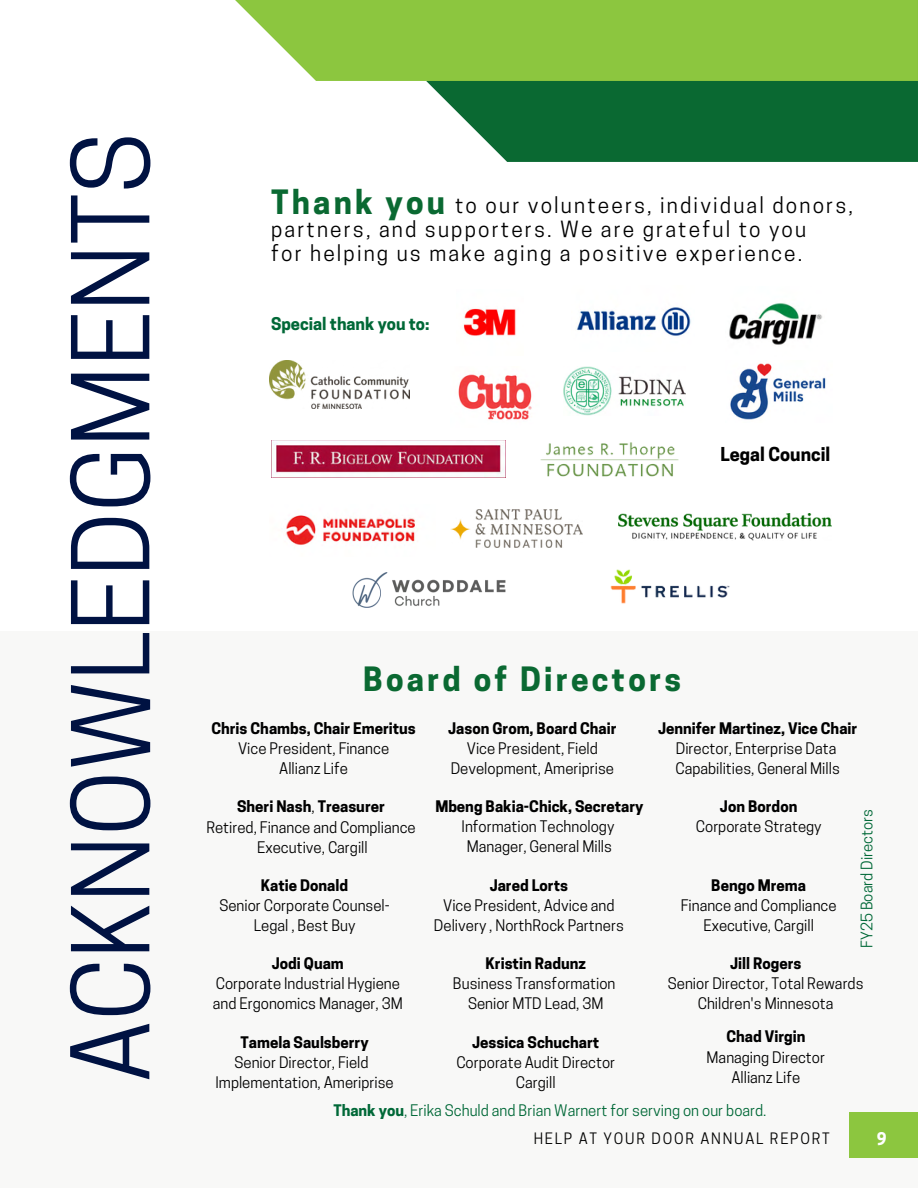
<style>
.page{position:relative;width:918px;height:1188px;background:#fff}
.page>*{position:absolute;margin:0;border:0;box-sizing:border-box;transform-origin:0 0}
.t1{font:100.5px "Cooper Hewitt";color:#001242}
.t2{font:700 31.5px "Cooper Hewitt";letter-spacing:.1em;color:#0a6932}
.t3{font:21px/24.8px "Cooper Hewitt";letter-spacing:.1em;color:#000}
.t4{font:700 18px "Cooper Hewitt";color:#000}
.t5{font:700 16.5px "Cooper Hewitt";color:#006837}
.t6{font:700 16.35px "Cooper Hewitt";color:#fff}
.t7{font:15px/20.2px "Cooper Hewitt";color:#000;text-align:center}
.t8{font:700 15px "Cooper Hewitt";color:#000}
.t9{font:15px "Cooper Hewitt";color:#006837}
.t10{font:14.85px "Cooper Hewitt";letter-spacing:.12em;color:#000}
.s1{font-weight:400}
.s2{font-weight:700}
</style>
<div class="page">
<div style="left:0;top:631px;width:918px;height:557px;background:#f8f8f7"></div>
<div style="left:849px;top:1112px;width:69px;height:45px;background:#8cc63f"></div>
<svg style="left:426px;top:81px;width:492px;height:81px;fill:#0a6932"></svg>
<div style="left:235px;top:0;width:683px;height:81px;background:#8cc63f"></div>
<img style="left:463px;top:308px;width:53px;height:28px">
<img style="left:576px;top:307px;width:115px;height:29px">
<img style="left:729px;top:303px;width:93px;height:42px">
<img style="left:563px;top:366px;width:123px;height:50px">
<img style="left:269px;top:361px;width:141px;height:47px">
<img style="left:458px;top:374px;width:74px;height:46px">
<img style="left:271px;top:440px;width:234px;height:38px">
<img style="left:730px;top:363px;width:96px;height:57px">
<img style="left:285px;top:515px;width:130px;height:30px">
<img style="left:540px;top:442px;width:139px;height:35px">
<img style="left:610px;top:570px;width:120px;height:34px">
<img style="left:450px;top:510px;width:132px;height:38px">
<img style="left:618px;top:513px;width:214px;height:27px">
<img style="left:353px;top:573px;width:153px;height:35px">
<h1 class="t1" style="left:74px;top:1082px;width:951px;rotate:-90deg">ACKNOWLEDGMENTS</h1>
<p class="t2" style="left:271px;top:190px;width:176px">Thank you</p>
<p class="t3" style="left:455px;top:195px;width:399px">to our volunteers, individual donors,</p>
<p class="t3" style="left:271px;top:219px;width:537px">partners, and supporters. We are grateful to you for helping us make aging a positive experience.</p>
<p class="t5" style="left:271px;top:317px;width:160px">Special thank you to:</p>
<p class="t4" style="left:721px;top:448px;width:111px">Legal Council</p>
<p class="t2" style="left:363px;top:667px;width:320px">Board of Directors</p>
<h3 class="t8" style="left:211px;top:723px;width:206px">Chris Chambs, Chair Emeritus</h3>
<p class="t7" style="left:238px;top:740px;width:153px">Vice President, Finance</p>
<p class="t7" style="left:279px;top:761px;width:70px">Allianz Life</p>
<p class="t8" style="left:237px;top:801px;width:149px">Sheri Nash<span class="s1">,</span> Treasurer</p>
<p class="t7" style="left:206px;top:819px;width:211px">Retired, Finance and Compliance</p>
<p class="t7" style="left:257px;top:839px;width:112px">Executive, Cargill</p>
<p class="t8" style="left:261px;top:880px;width:89px">Katie Donald</p>
<p class="t7" style="left:219px;top:897px;width:172px">Senior Corporate Counsel-<br>Legal , Best Buy</p>
<p class="t8" style="left:272px;top:958px;width:74px">Jodi Quam</p>
<p class="t7" style="left:213px;top:975px;width:191px;text-align:left">Corporate Industrial Hygiene and Ergonomics Manager, 3M</p>
<p class="t8" style="left:448px;top:723px;width:170px">Jason Grom, Board Chair</p>
<h4 class="t7" style="left:451px;top:740px;width:165px">Vice President, Field<br>Development, Ameriprise</h4>
<p class="t8" style="left:435px;top:800px;width:210px">Mbeng Bakia-Chick, Secretary</p>
<h4 class="t7" style="left:462px;top:818px;width:154px">Information Technology</h4>
<p class="t7" style="left:467px;top:838px;width:147px">Manager, General Mills</p>
<h2 class="t8" style="left:490px;top:880px;width:80px">Jared Lorts</h2>
<p class="t7" style="left:434px;top:897px;width:191px">Vice President, Advice and<br>Delivery , NorthRock Partners</p>
<p class="t8" style="left:486px;top:958px;width:102px">Kristin Radunz</p>
<p class="t7" style="left:453px;top:975px;width:164px">Business Transformation</p>
<p class="t7" style="left:468px;top:995px;width:137px">Senior MTD Lead, 3M</p>
<p class="t8" style="left:658px;top:723px;width:201px">Jennifer Martinez, Vice Chair</p>
<p class="t7" style="left:676px;top:740px;width:162px">Director, Enterprise Data</p>
<p class="t7" style="left:675px;top:761px;width:166px">Capabilities, General Mills</p>
<p class="t8" style="left:720px;top:800px;width:79px">Jon Bordon</p>
<p class="t7" style="left:696px;top:818px;width:127px">Corporate Strategy</p>
<p class="t8" style="left:711px;top:880px;width:96px">Bengo Mrema</p>
<p class="t7" style="left:681px;top:897px;width:157px">Finance and Compliance<br>Executive, Cargill</p>
<p class="t9" style="left:861px;top:948px;width:140px;rotate:-90deg">FY25 Board Directors</p>
<p class="t8" style="left:730px;top:958px;width:73px">Jill Rogers</p>
<p class="t7" style="left:668px;top:975px;width:197px">Senior Director, Total Rewards<br>Children's Minnesota</p>
<p class="t8" style="left:726px;top:1031px;width:81px">Chad Virgin</p>
<p class="t7" style="left:707px;top:1049px;width:120px">Managing Director</p>
<p class="t7" style="left:731px;top:1069px;width:70px">Allianz Life</p>
<p class="t8" style="left:241px;top:1037px;width:130px">Tamela Saulsberry</p>
<p class="t7" style="left:235px;top:1054px;width:136px">Senior Director, Field</p>
<p class="t7" style="left:215px;top:1075px;width:180px">Implementation, Ameriprise</p>
<p class="t8" style="left:472px;top:1037px;width:129px">Jessica Schuchart</p>
<p class="t7" style="left:456px;top:1054px;width:160px">Corporate Audit Director</p>
<p class="t7" style="left:516px;top:1075px;width:41px">Cargill</p>
<p class="t9" style="left:333px;top:1105px;width:435px"><span class="s2">Thank you</span>, Erika Schuld and Brian Warnert for serving on our board.</p>
<h2 class="t10" style="left:534px;top:1133px;width:298px">HELP AT YOUR DOOR ANNUAL REPORT</h2>
<h3 class="t6" style="left:877px;top:1133px;width:11px">9</h3>
</div>
